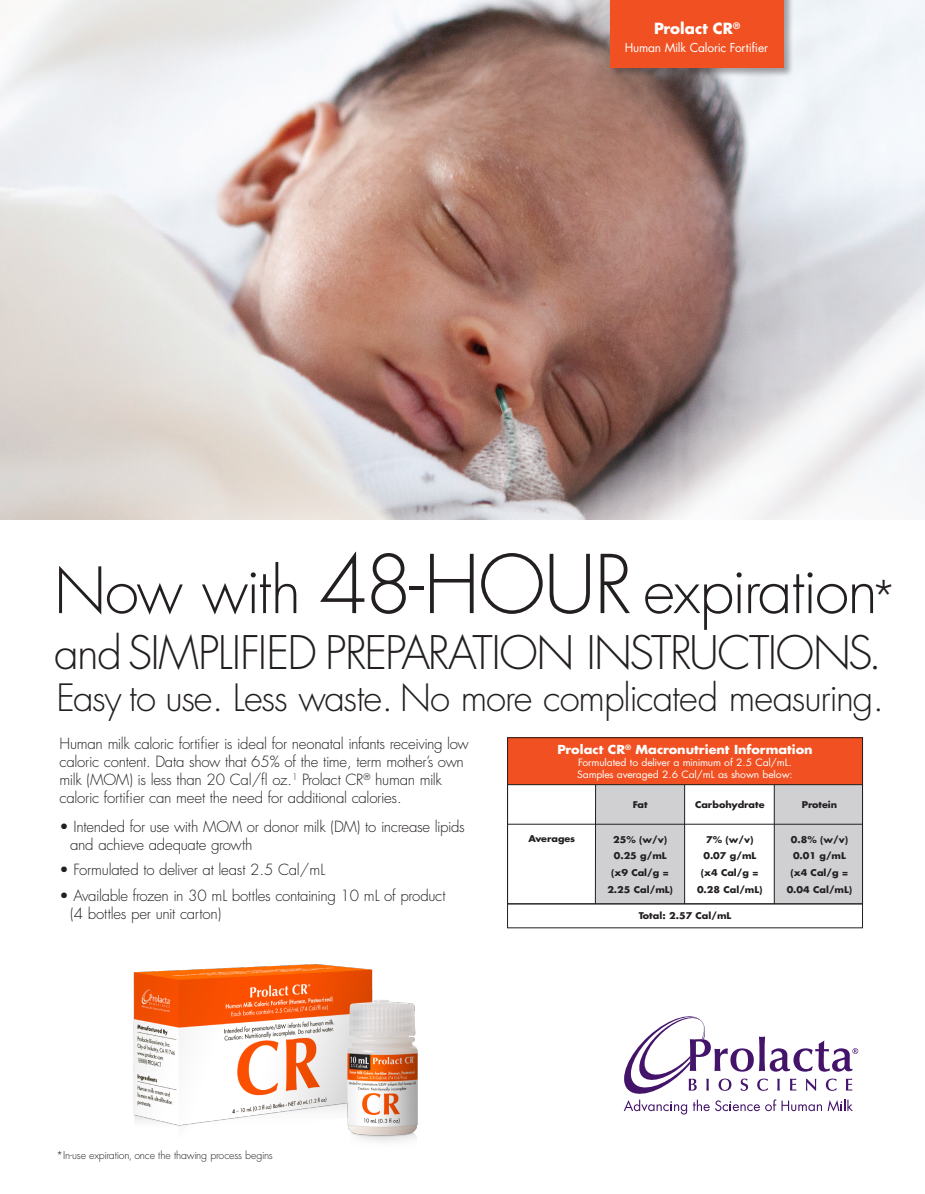
<style>
.page{position:relative;width:925px;height:1194px;background:#fff}
.page>*{position:absolute;margin:0;border:0;box-sizing:border-box;transform-origin:0 0}
.t1{font:61.95px "Futura Light Kern";letter-spacing:-.03em;color:#231f20}
.t2{font:45px "Futura Light Kern";letter-spacing:-.035em;color:#231f20}
.t3{font:36.6px "Futura Light Kern";letter-spacing:-.03em;color:#231f20}
.t4{font:15px/18px "Futura Light Kern";letter-spacing:-.02em;color:#231f20}
.t5{font:15px "Futura Bold Kern";color:#fff}
.t6{font:12.15px "Futura Bold Kern";color:#fff;scale:1.06 1}
.t7{font:12px "Futura Book Kern";letter-spacing:-.02em;color:#fff}
.t8{font:10.5px "Futura Light Kern";letter-spacing:-.02em;color:#231f20}
.t9{font:9.75px/12.1px "Futura Book Kern";letter-spacing:-.02em;color:#fff;scale:1.06 1}
.t10{font:9px "Futura Bold Kern";color:#231f20;scale:1.06 1}
.s1{font-size:78.6px}
.s2{font-size:43.95px}
</style>
<div class="page">
<img style="left:0;top:0;width:925px;height:520px">
<svg style="left:623px;top:1016px;width:235px;height:98px"></svg>
<img style="left:133px;top:964px;width:285px;height:178px">
<div style="left:595px;top:784px;width:89px;height:119px;background:#d0d0d3"></div>
<div style="left:774px;top:784px;width:88px;height:119px;background:#d0d0d3"></div>
<div style="left:507px;top:903px;width:355px;height:24px;border:1px solid #231f20"></div>
<hr style="left:595px;top:784px;width:1px;height:119px;background:#231f20">
<hr style="left:684px;top:784px;width:1px;height:119px;background:#231f20">
<hr style="left:774px;top:784px;width:1px;height:119px;background:#231f20">
<hr style="left:507px;top:823px;width:355px;height:1px;background:#231f20">
<div style="left:507px;top:737px;width:355px;height:47px;background:#f15122"></div>
<div style="left:507px;top:737px;width:355px;height:166px;border:1px solid #231f20"></div>
<div style="left:609px;top:0;width:185px;height:78px;background:#231f20;opacity:.4"></div>
<div style="left:609px;top:0;width:174px;height:68px;background:#f15122"></div>
<svg style="left:0;top:0;width:6px;height:2px"></svg>
<p class="t5" style="left:654px;top:18px;width:88px">Prolact CR<sup>®</sup></p>
<p class="t7" style="left:625px;top:40px;width:144px">Human Milk Caloric Fortifier</p>
<p class="t1" style="left:54px;top:550px;width:844px">Now with <span class="s1">48-HOUR</span> expiration<span class="s2">*</span></p>
<p class="t2" style="left:54px;top:623px;width:829px"><span class="s2">and</span> SIMPLIFIED PREPARATION INSTRUCTIONS.</p>
<p class="t3" style="left:57px;top:673px;width:829px">Easy to use. Less waste. No more complicated measuring.</p>
<p class="t4" style="left:60px;top:734px;width:411px">Human milk caloric fortifier is ideal for neonatal infants receiving low caloric content. Data show that 65% of the time, term mother’s own milk (MOM) is less than 20 Cal/fl oz.<sup>1</sup> Prolact CR<sup>®</sup> human milk caloric fortifier can meet the need for additional calories.</p>
<p class="t4" style="left:70px;top:817px;width:396px;text-indent:-10px">• Intended for use with MOM or donor milk (DM) to increase lipids and achieve adequate growth</p>
<p class="t4" style="left:60px;top:860px;width:267px">• Formulated to deliver at least 2.5 Cal/mL</p>
<p class="t4" style="left:70px;top:886px;width:377px;text-indent:-10px">• Available frozen in 30 mL bottles containing 10 mL of product (4 bottles per unit carton)</p>
<p class="t6" style="left:557px;top:740px;width:242px">Prolact CR<sup>®</sup> Macronutrient Information</p>
<p class="t9" style="left:577px;top:755px;width:205px">Formulated to deliver a minimum of 2.5 Cal/mL.<br>Samples averaged 2.6 Cal/mL as shown below:</p>
<p class="t10" style="left:528px;top:832px;width:46px">Averages</p>
<p class="t10" style="left:632px;top:798px;width:16px">Fat</p>
<p class="t10" style="left:613px;top:833px;width:52px">25% (w/v)</p>
<p class="t10" style="left:613px;top:849px;width:51px">0.25 g/mL</p>
<p class="t10" style="left:611px;top:866px;width:56px">(x9 Cal/g =</p>
<p class="t10" style="left:607px;top:882px;width:63px">2.25 Cal/mL)</p>
<p class="t10" style="left:695px;top:798px;width:67px">Carbohydrate</p>
<p class="t10" style="left:706px;top:833px;width:46px">7% (w/v)</p>
<p class="t10" style="left:703px;top:849px;width:51px">0.07 g/mL</p>
<p class="t10" style="left:700px;top:866px;width:56px">(x4 Cal/g =</p>
<p class="t10" style="left:697px;top:882px;width:63px">0.28 Cal/mL)</p>
<p class="t10" style="left:638px;top:909px;width:89px">Total: 2.57 Cal/mL</p>
<p class="t10" style="left:801px;top:798px;width:35px">Protein</p>
<p class="t10" style="left:790px;top:833px;width:56px">0.8% (w/v)</p>
<p class="t10" style="left:793px;top:849px;width:51px">0.01 g/mL</p>
<p class="t10" style="left:790px;top:866px;width:56px">(x4 Cal/g =</p>
<p class="t10" style="left:786px;top:882px;width:63px">0.04 Cal/mL)</p>
<p class="t8" style="left:57px;top:1148px;width:218px">*In-use expiration, once the thawing process begins</p>
</div>
